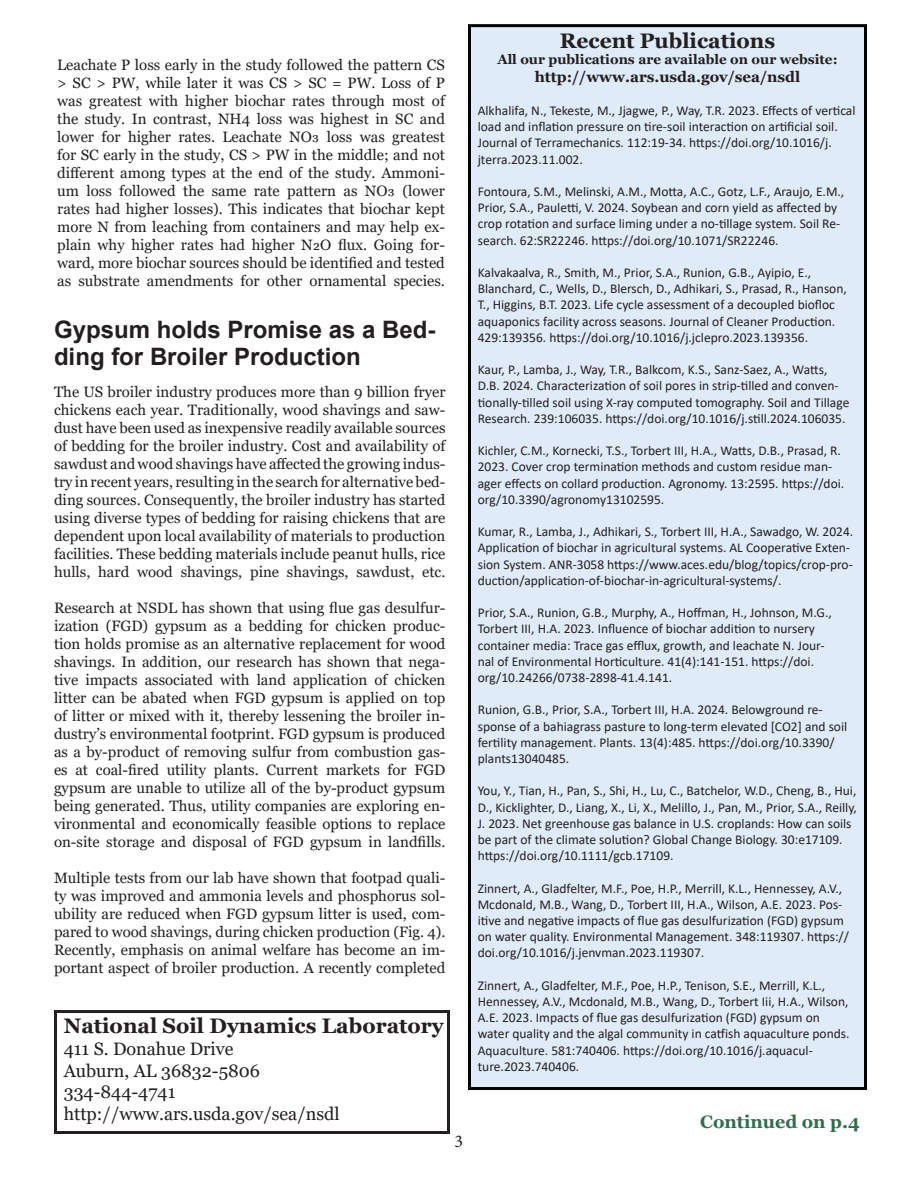
<style>
.page{position:relative;width:918px;height:1188px;background:#fff}
.page>*{position:absolute;margin:0;border:0;box-sizing:border-box;transform-origin:0 0}
.t1{font:700 24px/27px "Arial";color:#231f20}
.t2{font:700 21px "Georgia";color:#231f20}
.t3{font:18px "Georgia";color:#231f20}
.t4{font:700 18px "Georgia";color:#326c4f}
.t5{font:18px "Minion Pro";color:#231f20}
.t6{font:15px/18px "Georgia";color:#231f20;text-align:justify}
.t7{font:700 15px "Georgia";color:#231f20}
.t8{font:13.5px/16.2px "Calibri";color:#231f20}
.t9{font:700 13.5px "Georgia";color:#231f20}
</style>
<div class="page">
<div style="left:470px;top:26px;width:396px;height:1063px;background:#dfebf8"></div>
<div style="left:468px;top:24px;width:399px;height:1066px;border:3px solid #020304"></div>
<div style="left:54px;top:1010px;width:396px;height:124px;border:3px solid #231f20"></div>
<p class="t6" style="left:57px;top:56px;width:389px">Leachate P loss early in the study followed the pattern CS &gt; SC &gt; PW, while later it was CS &gt; SC = PW. Loss of P was greatest with higher biochar rates through most of the study. In contrast, NH4 loss was highest in SC and lower for higher rates. Leachate NO₃ loss was greatest for SC early in the study, CS &gt; PW in the middle; and not different among types at the end of the study. Ammoni&shy;um loss followed the same rate pattern as NO₃ (lower rates had higher losses). This indicates that biochar kept more N from leaching from containers and may help ex&shy;plain why higher rates had higher N₂O flux. Going for&shy;ward, more biochar sources should be identified and tested as substrate amendments for other ornamental species.</p>
<p class="t1" style="left:54px;top:317px;width:383px">Gypsum holds Promise as a Bed&shy;ding for Broiler Production</p>
<p class="t6" style="left:54px;top:383px;width:393px">The US broiler industry produces more than 9 billion fryer chickens each year. Traditionally, wood shavings and saw&shy;dust have been used as inexpensive readily available sources of bedding for the broiler industry. Cost and availability of sawdust and wood shavings have affected the growing indus&shy;try in recent years, resulting in the search for alternative bed&shy;ding sources. Consequently, the broiler industry has started using diverse types of bedding for raising chickens that are dependent upon local availability of materials to production facilities. These bedding materials include peanut hulls, rice hulls, hard wood shavings, pine shavings, sawdust, etc.</p>
<p class="t6" style="left:54px;top:599px;width:393px">Research at NSDL has shown that using flue gas desulfur&shy;ization (FGD) gypsum as a bedding for chicken produc&shy;tion holds promise as an alternative replacement for wood shavings. In addition, our research has shown that nega&shy;tive impacts associated with land application of chicken litter can be abated when FGD gypsum is applied on top of litter or mixed with it, thereby lessening the broiler in&shy;dustry’s environmental footprint. FGD gypsum is produced as a by-product of removing sulfur from combustion gas&shy;es at coal-fired utility plants. Current markets for FGD gypsum are unable to utilize all of the by-product gypsum being generated. Thus, utility companies are exploring en&shy;vironmental and economically feasible options to replace on-site storage and disposal of FGD gypsum in landfills.</p>
<p class="t6" style="left:54px;top:869px;width:393px">Multiple tests from our lab have shown that footpad quali&shy;ty was improved and ammonia levels and phosphorus sol&shy;ubility are reduced when FGD gypsum litter is used, com&shy;pared to wood shavings, during chicken production (Fig. 4).<br>Recently, emphasis on animal welfare has become an im&shy;portant aspect of broiler production. A recently completed</p>
<p class="t2" style="left:64px;top:1013px;width:381px">National Soil Dynamics Laboratory</p>
<p class="t3" style="left:64px;top:1038px;width:171px">411 S. Donahue Drive</p>
<p class="t3" style="left:64px;top:1060px;width:198px">Auburn, AL 36832-5806</p>
<p class="t3" style="left:64px;top:1081px;width:113px">334-844-4741</p>
<p class="t3" style="left:64px;top:1103px;width:277px">http://www.ars.usda.gov/sea/nsdl</p>
<h3 class="t5" style="left:454px;top:1129px;width:10px">3</h3>
<p class="t2" style="left:560px;top:27px;width:217px">Recent Publications</p>
<p class="t9" style="left:497px;top:50px;width:342px">All our publications are available on our website:</p>
<p class="t7" style="left:535px;top:67px;width:267px">http://www.ars.usda.gov/sea/nsdl</p>
<p class="t8" style="left:478px;top:102px;width:379px">Alkhalifa, N., Tekeste, M., Jjagwe, P., Way, T.R. 2023. Effects of vertical load and inflation pressure on tire-soil interaction on artificial soil.<br>Journal of Terramechanics. 112:19-34. https://doi.org/10.1016/j. jterra.2023.11.002.</p>
<p class="t8" style="left:478px;top:183px;width:368px">Fontoura, S.M., Melinski, A.M., Motta, A.C., Gotz, L.F., Araujo, E.M., Prior, S.A., Pauletti, V. 2024. Soybean and corn yield as affected by crop rotation and surface liming under a no-tillage system. Soil Re&shy;search. 62:SR22246. https://doi.org/10.1071/SR22246.</p>
<p class="t8" style="left:478px;top:264px;width:371px">Kalvakaalva, R., Smith, M., Prior, S.A., Runion, G.B., Ayipio, E., Blanchard, C., Wells, D., Blersch, D., Adhikari, S., Prasad, R., Hanson, T., Higgins, B.T. 2023. Life cycle assessment of a decoupled biofloc aquaponics facility across seasons. Journal of Cleaner Production.<br>429:139356. https://doi.org/10.1016/j.jclepro.2023.139356.</p>
<p class="t8" style="left:478px;top:361px;width:373px">Kaur, P., Lamba, J., Way, T.R., Balkcom, K.S., Sanz-Saez, A., Watts, D.B. 2024. Characterization of soil pores in strip-tilled and conven&shy;tionally-tilled soil using X-ray computed tomography. Soil and Tillage Research. 239:106035. https://doi.org/10.1016/j.still.2024.106035.</p>
<p class="t8" style="left:478px;top:442px;width:368px">Kichler, C.M., Kornecki, T.S., Torbert III, H.A., Watts, D.B., Prasad, R.<br>2023. Cover crop termination methods and custom residue man&shy;ager effects on collard production. Agronomy. 13:2595. https://doi. org/10.3390/agronomy13102595.</p>
<p class="t8" style="left:478px;top:523px;width:377px">Kumar, R., Lamba, J., Adhikari, S., Torbert III, H.A., Sawadgo, W. 2024.<br>Application of biochar in agricultural systems. AL Cooperative Exten&shy;sion System. ANR-3058 https://www.aces.edu/blog/topics/crop-pro&shy;duction/application-of-biochar-in-agricultural-systems/.</p>
<p class="t8" style="left:478px;top:604px;width:356px">Prior, S.A., Runion, G.B., Murphy, A., Hoffman, H., Johnson, M.G., Torbert III, H.A. 2023. Influence of biochar addition to nursery container media: Trace gas efflux, growth, and leachate N. Jour&shy;nal of Environmental Horticulture. 41(4):141-151. https://doi. org/10.24266/0738-2898-41.4.141.</p>
<p class="t8" style="left:478px;top:702px;width:371px">Runion, G.B., Prior, S.A., Torbert III, H.A. 2024. Belowground re&shy;sponse of a bahiagrass pasture to long-term elevated [CO2] and soil fertility management. Plants. 13(4):485. https://doi.org/10.3390/ plants13040485.</p>
<p class="t8" style="left:478px;top:783px;width:381px">You, Y., Tian, H., Pan, S., Shi, H., Lu, C., Batchelor, W.D., Cheng, B., Hui, D., Kicklighter, D., Liang, X., Li, X., Melillo, J., Pan, M., Prior, S.A., Reilly, J. 2023. Net greenhouse gas balance in U.S. croplands: How can soils be part of the climate solution? Global Change Biology. 30:e17109. https://doi.org/10.1111/gcb.17109.</p>
<p class="t8" style="left:478px;top:880px;width:373px">Zinnert, A., Gladfelter, M.F., Poe, H.P., Merrill, K.L., Hennessey, A.V., Mcdonald, M.B., Wang, D., Torbert III, H.A., Wilson, A.E. 2023. Pos&shy;itive and negative impacts of flue gas desulfurization (FGD) gypsum on water quality. Environmental Management. 348:119307. https:// doi.org/10.1016/j.jenvman.2023.119307.</p>
<p class="t8" style="left:478px;top:977px;width:373px">Zinnert, A., Gladfelter, M.F., Poe, H.P., Tenison, S.E., Merrill, K.L., Hennessey, A.V., Mcdonald, M.B., Wang, D., Torbert Iii, H.A., Wilson, A.E. 2023. Impacts of flue gas desulfurization (FGD) gypsum on water quality and the algal community in catfish aquaculture ponds.<br>Aquaculture. 581:740406. https://doi.org/10.1016/j.aquacul&shy;ture.2023.740406.</p>
<p class="t4" style="left:700px;top:1110px;width:161px">Continued on p.4</p>
</div>
